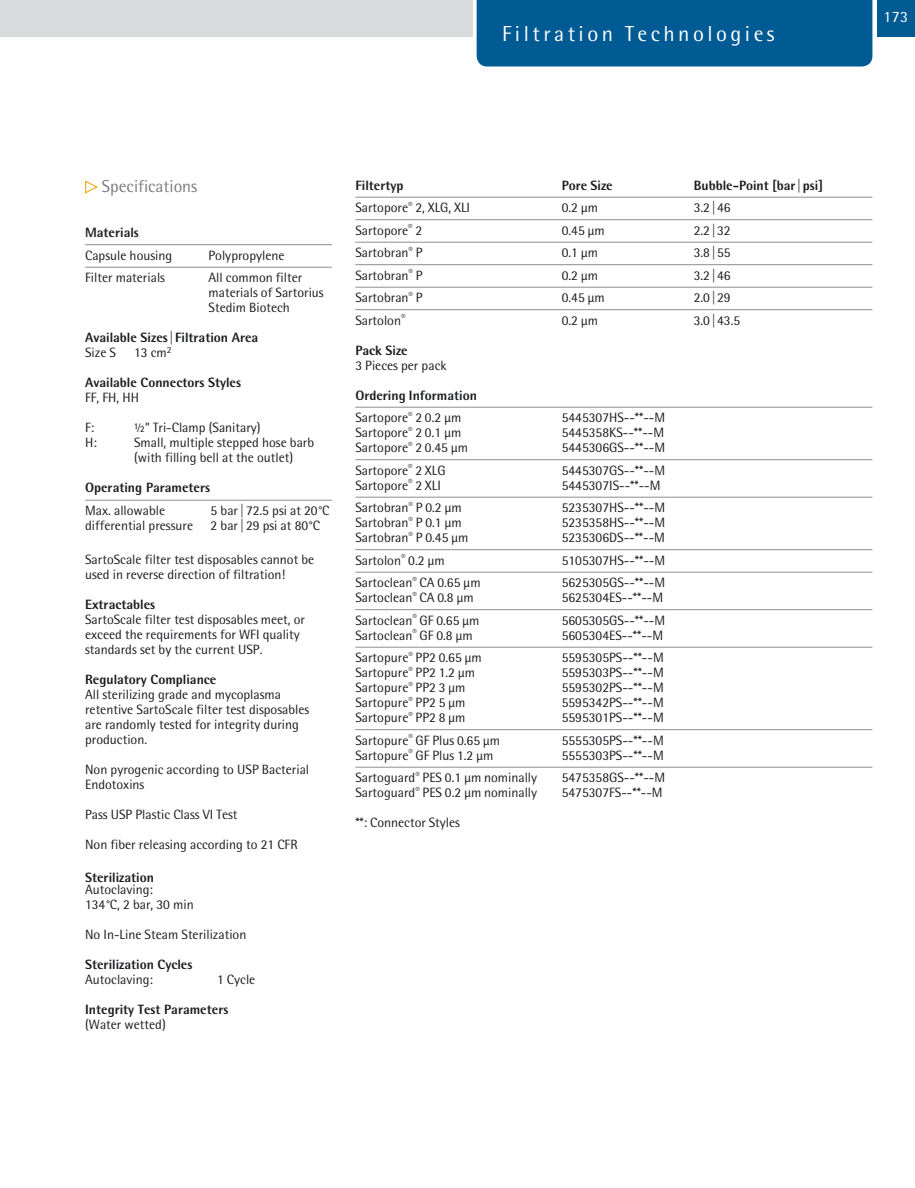
<style>
.page{position:relative;width:915px;height:1188px;background:#fff}
.page>*{position:absolute;margin:0;border:0;box-sizing:border-box;transform-origin:0 0}
.t1{font:21.75px "Sartorius Rotis Sans";letter-spacing:.16em;color:#fff}
.t2{font:17.25px "Sartorius Rotis Sans";color:#7c7b7f}
.t3{font:15.75px "Sartorius Rotis Sans";color:#fff}
.t4{font:13.5px/15px "Sartorius Rotis Sans";color:#1b1c20}
.t5{font:800 13.5px/22.5px "Sartorius Rotis Sans";color:#1b1c20}
.s1{font-weight:400}
</style>
<div class="page">
<div style="left:476px;top:0;width:396px;height:67px;background:#005a93"></div>
<div style="left:876px;top:0;width:38px;height:37px;background:#005a93"></div>
<div style="left:0;top:0;width:472px;height:37px;background:#d8dadc"></div>
<hr style="left:85px;top:244px;width:247px;height:1px;background:#8d8c90">
<hr style="left:85px;top:267px;width:247px;height:1px;background:#8d8c90">
<svg style="left:85px;top:181px;width:13px;height:13px"></svg>
<hr style="left:85px;top:500px;width:247px;height:1px;background:#8d8c90">
<hr style="left:355px;top:197px;width:517px;height:1px;background:#8d8c90">
<hr style="left:355px;top:219px;width:517px;height:1px;background:#8d8c90">
<hr style="left:355px;top:242px;width:517px;height:1px;background:#8d8c90">
<hr style="left:355px;top:264px;width:517px;height:1px;background:#8d8c90">
<hr style="left:355px;top:287px;width:517px;height:1px;background:#8d8c90">
<hr style="left:355px;top:309px;width:517px;height:1px;background:#8d8c90">
<hr style="left:355px;top:407px;width:517px;height:1px;background:#8d8c90">
<hr style="left:355px;top:459px;width:517px;height:1px;background:#8d8c90">
<hr style="left:355px;top:497px;width:517px;height:1px;background:#8d8c90">
<hr style="left:355px;top:549px;width:517px;height:1px;background:#8d8c90">
<hr style="left:355px;top:572px;width:517px;height:1px;background:#8d8c90">
<hr style="left:355px;top:609px;width:517px;height:1px;background:#8d8c90">
<hr style="left:355px;top:647px;width:517px;height:1px;background:#8d8c90">
<hr style="left:355px;top:729px;width:517px;height:1px;background:#8d8c90">
<hr style="left:355px;top:767px;width:517px;height:1px;background:#8d8c90">
<h1 class="t1" style="left:502px;top:20px;width:274px">Filtration Technologies</h1>
<p class="t2" style="left:102px;top:176px;width:97px">Specifications</p>
<p class="t5" style="left:85px;top:223px;width:55px">Materials</p>
<p class="t4" style="left:85px;top:248px;width:89px">Capsule housing</p>
<p class="t4" style="left:208px;top:248px;width:77px">Polypropylene</p>
<p class="t4" style="left:85px;top:270px;width:81px">Filter materials</p>
<p class="t4" style="left:208px;top:270px;width:117px">All common filter materials of Sartorius<br>Stedim Biotech</p>
<p class="t5" style="left:85px;top:328px;width:175px">Available Sizes|Filtration Area</p>
<p class="t4" style="left:85px;top:345px;width:32px">Size S</p>
<p class="t4" style="left:134px;top:345px;width:39px">13 cm<sup>2</sup></p>
<p class="t5" style="left:85px;top:373px;width:157px">Available Connectors Styles</p>
<p class="t4" style="left:85px;top:390px;width:55px">FF, FH, HH</p>
<p class="t4" style="left:85px;top:420px;width:11px">F:</p>
<p class="t4" style="left:145px;top:420px;width:117px">” Tri-Clamp (Sanitary)</p>
<p class="t4" style="left:85px;top:435px;width:13px">H:</p>
<p class="t4" style="left:134px;top:435px;width:182px">Small, multiple stepped hose barb (with filling bell at the outlet)</p>
<p class="t5" style="left:85px;top:478px;width:126px">Operating Parameters</p>
<p class="t4" style="left:85px;top:502px;width:109px">Max. allowable differential pressure</p>
<p class="t4" style="left:210px;top:502px;width:120px">5 bar | 72.5 psi at 20°C<br>2 bar | 29 psi at 80°C</p>
<p class="t4" style="left:85px;top:552px;width:231px">SartoScale filter test disposables cannot be used in reverse direction of filtration!</p>
<p class="t5" style="left:85px;top:595px;width:72px">Extractables</p>
<p class="t4" style="left:85px;top:612px;width:221px">SartoScale filter test disposables meet, or exceed the requirements for WFI quality standards set by the current USP.</p>
<p class="t5" style="left:85px;top:670px;width:133px">Regulatory Compliance</p>
<p class="t4" style="left:85px;top:687px;width:225px">All sterilizing grade and mycoplasma retentive SartoScale filter test disposables are randomly tested for integrity during production.</p>
<p class="t4" style="left:85px;top:762px;width:225px">Non pyrogenic according to USP Bacterial<br>Endotoxins</p>
<p class="t4" style="left:85px;top:807px;width:154px">Pass USP Plastic Class VI Test</p>
<p class="t4" style="left:85px;top:837px;width:214px">Non fiber releasing according to 21 CFR</p>
<p class="t5" style="left:85px;top:868px;width:70px">Sterilization</p>
<p class="t4" style="left:85px;top:882px;width:110px">Autoclaving:<br>134°C, 2 bar, 30 min</p>
<p class="t4" style="left:85px;top:927px;width:163px">No In-Line Steam Sterilization</p>
<p class="t5" style="left:85px;top:955px;width:109px">Sterilization Cycles</p>
<p class="t4" style="left:85px;top:972px;width:69px">Autoclaving:</p>
<p class="t4" style="left:217px;top:972px;width:40px">1 Cycle</p>
<p class="t5" style="left:85px;top:1000px;width:145px">Integrity Test Parameters</p>
<p class="t4" style="left:85px;top:1017px;width:82px">(Water wetted)</p>
<p class="t5" style="left:355px;top:175px;width:50px">Filtertyp</p>
<p class="t5" style="left:561px;top:175px;width:53px">Pore Size</p>
<p class="t5" style="left:693px;top:175px;width:131px">Bubble-Point [bar|psi]</p>
<p class="t4" style="left:355px;top:200px;width:116px">Sartopore<sup>®</sup> 2, XLG, XLI</p>
<p class="t4" style="left:561px;top:200px;width:38px">0.2 μm</p>
<p class="t4" style="left:693px;top:200px;width:39px">3.2|46</p>
<p class="t4" style="left:355px;top:223px;width:68px">Sartopore<sup>®</sup> 2</p>
<p class="t4" style="left:561px;top:223px;width:45px">0.45 μm</p>
<p class="t4" style="left:693px;top:223px;width:39px">2.2|32</p>
<p class="t4" style="left:355px;top:245px;width:69px">Sartobran<sup>®</sup> P</p>
<p class="t4" style="left:561px;top:245px;width:38px">0.1 μm</p>
<p class="t4" style="left:693px;top:245px;width:39px">3.8|55</p>
<p class="t4" style="left:355px;top:268px;width:69px">Sartobran<sup>®</sup> P</p>
<p class="t4" style="left:561px;top:268px;width:38px">0.2 μm</p>
<p class="t4" style="left:693px;top:268px;width:39px">3.2|46</p>
<p class="t4" style="left:355px;top:290px;width:69px">Sartobran<sup>®</sup> P</p>
<p class="t4" style="left:561px;top:290px;width:45px">0.45 μm</p>
<p class="t4" style="left:693px;top:290px;width:39px">2.0|29</p>
<p class="t4" style="left:355px;top:313px;width:52px">Sartolon<sup>®</sup></p>
<p class="t4" style="left:561px;top:313px;width:38px">0.2 μm</p>
<p class="t4" style="left:693px;top:313px;width:48px">3.0|43.5</p>
<p class="t5" style="left:355px;top:340px;width:54px">Pack Size</p>
<p class="t4" style="left:355px;top:358px;width:92px">3 Pieces per pack</p>
<p class="t5" style="left:355px;top:385px;width:123px">Ordering Information<br><span class="s1">Sartopore</span><sup>®</sup> <span class="s1">2 0.2 μm</span></p>
<p class="t4" style="left:561px;top:410px;width:105px">5445307HS--**--M</p>
<p class="t4" style="left:355px;top:425px;width:107px">Sartopore<sup>®</sup> 2 0.1 μm</p>
<p class="t4" style="left:561px;top:425px;width:104px">5445358KS--**--M</p>
<p class="t4" style="left:355px;top:440px;width:114px">Sartopore<sup>®</sup> 2 0.45 μm</p>
<p class="t4" style="left:561px;top:440px;width:105px">5445306GS--**--M</p>
<p class="t4" style="left:355px;top:463px;width:92px">Sartopore<sup>®</sup> 2 XLG</p>
<p class="t4" style="left:561px;top:463px;width:105px">5445307GS--**--M</p>
<p class="t4" style="left:355px;top:478px;width:87px">Sartopore<sup>®</sup> 2 XLI</p>
<p class="t4" style="left:561px;top:478px;width:100px">5445307IS--**--M</p>
<p class="t4" style="left:355px;top:500px;width:108px">Sartobran<sup>®</sup> P 0.2 μm</p>
<p class="t4" style="left:561px;top:500px;width:105px">5235307HS--**--M</p>
<p class="t4" style="left:355px;top:515px;width:108px">Sartobran<sup>®</sup> P 0.1 μm</p>
<p class="t4" style="left:561px;top:515px;width:105px">5235358HS--**--M</p>
<p class="t4" style="left:355px;top:530px;width:115px">Sartobran<sup>®</sup> P 0.45 μm</p>
<p class="t4" style="left:561px;top:530px;width:105px">5235306DS--**--M</p>
<p class="t4" style="left:355px;top:553px;width:91px">Sartolon<sup>®</sup> 0.2 μm</p>
<p class="t4" style="left:561px;top:553px;width:105px">5105307HS--**--M</p>
<p class="t4" style="left:355px;top:575px;width:127px">Sartoclean<sup>®</sup> CA 0.65 μm</p>
<p class="t4" style="left:561px;top:575px;width:105px">5625305GS--**--M</p>
<p class="t4" style="left:355px;top:590px;width:120px">Sartoclean<sup>®</sup> CA 0.8 μm</p>
<p class="t4" style="left:561px;top:590px;width:103px">5625304ES--**--M</p>
<p class="t4" style="left:355px;top:613px;width:126px">Sartoclean<sup>®</sup> GF 0.65 μm</p>
<p class="t4" style="left:561px;top:613px;width:105px">5605305GS--**--M</p>
<p class="t4" style="left:355px;top:628px;width:119px">Sartoclean<sup>®</sup> GF 0.8 μm</p>
<p class="t4" style="left:561px;top:628px;width:103px">5605304ES--**--M</p>
<p class="t4" style="left:355px;top:650px;width:128px">Sartopure<sup>®</sup> PP2 0.65 μm</p>
<p class="t4" style="left:561px;top:650px;width:103px">5595305PS--**--M</p>
<p class="t4" style="left:355px;top:665px;width:121px">Sartopure<sup>®</sup> PP2 1.2 μm</p>
<p class="t4" style="left:561px;top:665px;width:103px">5595303PS--**--M</p>
<p class="t4" style="left:355px;top:680px;width:112px">Sartopure<sup>®</sup> PP2 3 μm</p>
<p class="t4" style="left:561px;top:680px;width:103px">5595302PS--**--M</p>
<p class="t4" style="left:355px;top:695px;width:112px">Sartopure<sup>®</sup> PP2 5 μm</p>
<p class="t4" style="left:561px;top:695px;width:103px">5595342PS--**--M</p>
<p class="t4" style="left:355px;top:710px;width:112px">Sartopure<sup>®</sup> PP2 8 μm</p>
<p class="t4" style="left:561px;top:710px;width:103px">5595301PS--**--M</p>
<p class="t4" style="left:355px;top:733px;width:146px">Sartopure<sup>®</sup> GF Plus 0.65 μm</p>
<p class="t4" style="left:561px;top:733px;width:103px">5555305PS--**--M</p>
<p class="t4" style="left:355px;top:748px;width:139px">Sartopure<sup>®</sup> GF Plus 1.2 μm</p>
<p class="t4" style="left:561px;top:748px;width:103px">5555303PS--**--M</p>
<p class="t4" style="left:355px;top:770px;width:183px">Sartoguard<sup>®</sup> PES 0.1 μm nominally</p>
<p class="t4" style="left:561px;top:770px;width:105px">5475358GS--**--M</p>
<p class="t4" style="left:355px;top:785px;width:183px">Sartoguard<sup>®</sup> PES 0.2 μm nominally</p>
<p class="t4" style="left:561px;top:785px;width:102px">5475307FS--**--M</p>
<p class="t4" style="left:355px;top:815px;width:106px">**: Connector Styles</p>
<p class="t3" style="left:883px;top:8px;width:26px">173</p>
</div>
